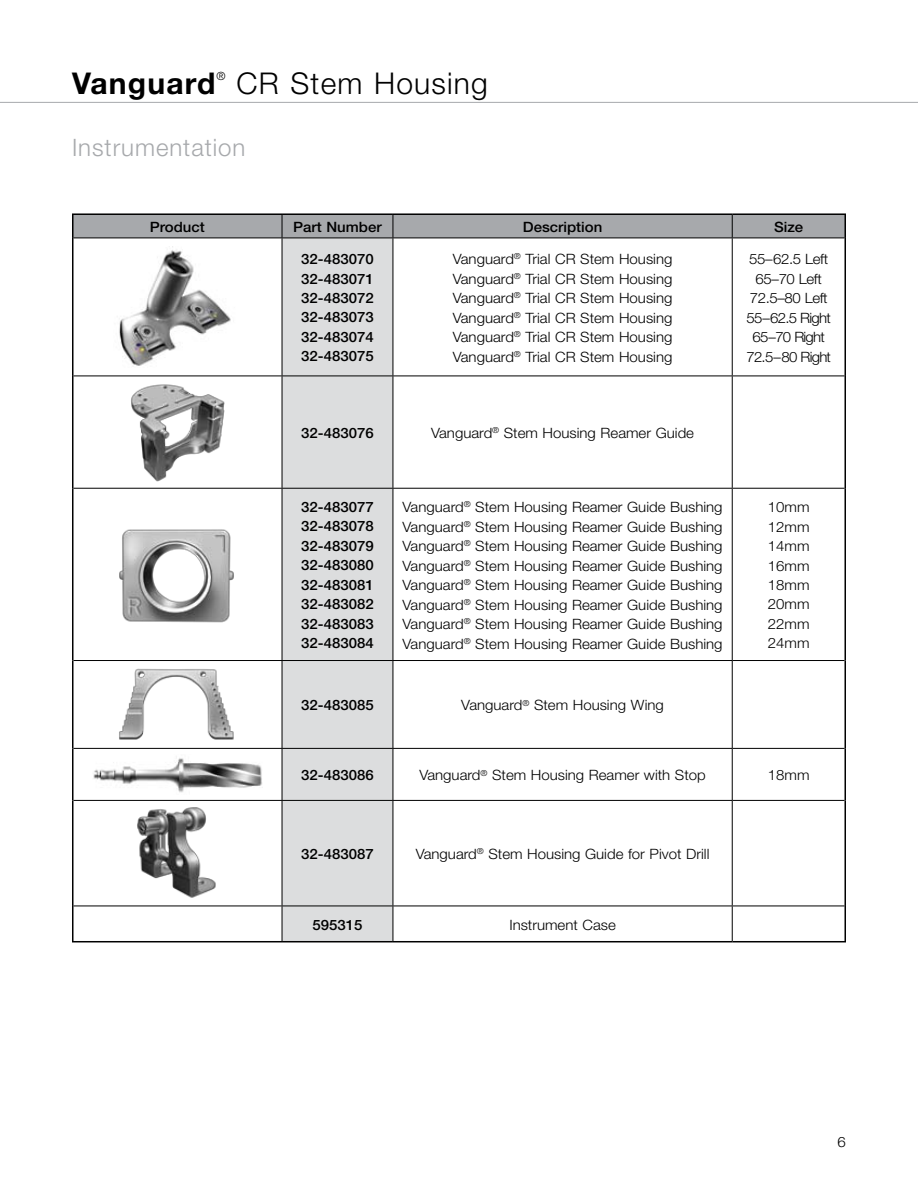
<style>
.page{position:relative;width:918px;height:1188px;background:#fff}
.page>*{position:absolute;margin:0;border:0;box-sizing:border-box;transform-origin:0 0}
.t1{font:300 30px "Helvetica Neue";letter-spacing:.04em;color:#000}
.t2{font:700 30px "Helvetica Neue";letter-spacing:.04em;color:#000}
.t3{font:300 24px "Helvetica Neue";letter-spacing:.04em;color:#a7a9ac}
.t4{font:300 14.25px/19.5px "Helvetica Neue";color:#000;text-align:justify;scale:1.05 1}
.t5{font:500 14.25px/19.5px "Helvetica Neue";color:#000;text-align:justify;scale:1.05 1}
.t6{font:300 14.25px/19.5px "Helvetica Neue";letter-spacing:-.05em;color:#000;text-align:center;scale:1.05 1}
.t7{font:300 11.4px "Helvetica Neue";color:#000}
</style>
<div class="page">
<div style="left:283px;top:239px;width:110px;height:702px;background:#dcddde"></div>
<hr style="left:72px;top:213px;width:210px;height:2px;background:#000">
<hr style="left:72px;top:215px;width:2px;height:23px;background:#000">
<hr style="left:282px;top:213px;width:111px;height:2px;background:#000">
<hr style="left:393px;top:213px;width:339px;height:2px;background:#000">
<hr style="left:732px;top:213px;width:114px;height:2px;background:#000">
<hr style="left:844px;top:215px;width:2px;height:23px;background:#000">
<svg style="left:73px;top:214px;width:772px;height:24px;background:#9b9c9f"></svg>
<hr style="left:74px;top:238px;width:208px;height:1px;background:#000">
<hr style="left:282px;top:238px;width:111px;height:1px;background:#000">
<hr style="left:393px;top:238px;width:339px;height:1px;background:#000">
<hr style="left:732px;top:238px;width:113px;height:1px;background:#000">
<hr style="left:72px;top:238px;width:2px;height:138px;background:#000">
<hr style="left:844px;top:238px;width:2px;height:138px;background:#000">
<hr style="left:72px;top:376px;width:2px;height:112px;background:#000">
<hr style="left:844px;top:376px;width:2px;height:112px;background:#000">
<hr style="left:72px;top:488px;width:2px;height:173px;background:#000">
<hr style="left:844px;top:488px;width:2px;height:173px;background:#000">
<hr style="left:72px;top:661px;width:2px;height:87px;background:#000">
<hr style="left:844px;top:661px;width:2px;height:87px;background:#000">
<hr style="left:72px;top:748px;width:2px;height:52px;background:#000">
<hr style="left:844px;top:748px;width:2px;height:52px;background:#000">
<hr style="left:72px;top:800px;width:2px;height:106px;background:#000">
<hr style="left:844px;top:800px;width:2px;height:106px;background:#000">
<hr style="left:72px;top:906px;width:2px;height:35px;background:#000">
<hr style="left:844px;top:906px;width:2px;height:35px;background:#000">
<hr style="left:282px;top:238px;width:1px;height:138px;background:#000">
<hr style="left:393px;top:238px;width:1px;height:138px;background:#000">
<hr style="left:732px;top:238px;width:1px;height:138px;background:#000">
<hr style="left:74px;top:376px;width:208px;height:1px;background:#000">
<hr style="left:282px;top:376px;width:111px;height:1px;background:#000">
<hr style="left:282px;top:376px;width:1px;height:112px;background:#000">
<hr style="left:393px;top:376px;width:339px;height:1px;background:#000">
<hr style="left:393px;top:376px;width:1px;height:112px;background:#000">
<hr style="left:732px;top:376px;width:113px;height:1px;background:#000">
<hr style="left:732px;top:376px;width:1px;height:112px;background:#000">
<hr style="left:74px;top:488px;width:208px;height:1px;background:#000">
<hr style="left:282px;top:488px;width:111px;height:1px;background:#000">
<hr style="left:282px;top:489px;width:1px;height:171px;background:#000">
<hr style="left:393px;top:488px;width:339px;height:1px;background:#000">
<hr style="left:393px;top:489px;width:1px;height:171px;background:#000">
<hr style="left:732px;top:488px;width:113px;height:1px;background:#000">
<hr style="left:732px;top:489px;width:1px;height:171px;background:#000">
<hr style="left:74px;top:660px;width:208px;height:1px;background:#000">
<hr style="left:282px;top:660px;width:111px;height:1px;background:#000">
<hr style="left:282px;top:661px;width:1px;height:87px;background:#000">
<hr style="left:393px;top:660px;width:339px;height:1px;background:#000">
<hr style="left:393px;top:661px;width:1px;height:87px;background:#000">
<hr style="left:732px;top:660px;width:113px;height:1px;background:#000">
<hr style="left:732px;top:661px;width:1px;height:87px;background:#000">
<hr style="left:74px;top:748px;width:208px;height:1px;background:#000">
<hr style="left:282px;top:748px;width:111px;height:1px;background:#000">
<hr style="left:282px;top:749px;width:1px;height:51px;background:#000">
<hr style="left:393px;top:748px;width:339px;height:1px;background:#000">
<hr style="left:393px;top:749px;width:1px;height:51px;background:#000">
<hr style="left:732px;top:748px;width:113px;height:1px;background:#000">
<hr style="left:732px;top:749px;width:1px;height:51px;background:#000">
<hr style="left:74px;top:800px;width:208px;height:1px;background:#000">
<hr style="left:282px;top:800px;width:111px;height:1px;background:#000">
<hr style="left:282px;top:801px;width:1px;height:105px;background:#000">
<hr style="left:393px;top:800px;width:339px;height:1px;background:#000">
<hr style="left:393px;top:801px;width:1px;height:105px;background:#000">
<hr style="left:732px;top:800px;width:113px;height:1px;background:#000">
<hr style="left:732px;top:801px;width:1px;height:105px;background:#000">
<hr style="left:74px;top:906px;width:208px;height:1px;background:#000">
<hr style="left:282px;top:906px;width:111px;height:1px;background:#000">
<hr style="left:282px;top:906px;width:1px;height:35px;background:#000">
<hr style="left:393px;top:906px;width:339px;height:1px;background:#000">
<hr style="left:393px;top:906px;width:1px;height:35px;background:#000">
<hr style="left:732px;top:906px;width:113px;height:1px;background:#000">
<hr style="left:732px;top:906px;width:1px;height:35px;background:#000">
<hr style="left:72px;top:941px;width:210px;height:1px;background:#000">
<hr style="left:282px;top:941px;width:111px;height:1px;background:#000">
<hr style="left:393px;top:941px;width:339px;height:1px;background:#000">
<hr style="left:732px;top:941px;width:114px;height:1px;background:#000">
<img style="left:119px;top:246px;width:112px;height:120px">
<img style="left:131px;top:384px;width:94px;height:98px">
<img style="left:119px;top:529px;width:115px;height:94px">
<img style="left:119px;top:668px;width:115px;height:72px">
<img style="left:93px;top:758px;width:169px;height:35px">
<img style="left:137px;top:807px;width:79px;height:91px">
<hr style="left:0;top:102px;width:918px;height:1px;background:#a7a9ac">
<h1 class="t2" style="left:72px;top:65px;width:145px">Vanguard</h1>
<p class="t7" style="left:217px;top:69px;width:11px">®</p>
<h1 class="t1" style="left:237px;top:65px;width:253px">CR Stem Housing</h1>
<h2 class="t3" style="left:72px;top:133px;width:175px">Instrumentation</h2>
<p class="t5" style="left:150px;top:217px;width:54px">Product</p>
<p class="t5" style="left:293px;top:217px;width:86px">Part Number</p>
<p class="t5" style="left:523px;top:217px;width:77px">Description</p>
<p class="t5" style="left:774px;top:217px;width:29px">Size</p>
<p class="t5" style="left:301px;top:249px;width:71px">32-483070<br>32-483071<br>32-483072<br>32-483073<br>32-483074<br>32-483075</p>
<p class="t4" style="left:453px;top:249px;width:211px">Vanguard<sup>®</sup> Trial CR Stem Housing Vanguard<sup>®</sup> Trial CR Stem Housing Vanguard<sup>®</sup> Trial CR Stem Housing Vanguard<sup>®</sup> Trial CR Stem Housing Vanguard<sup>®</sup> Trial CR Stem Housing Vanguard<sup>®</sup> Trial CR Stem Housing</p>
<p class="t6" style="left:746px;top:249px;width:82px">55–62.5 Left<br>65–70 Left<br>72.5–80 Left<br>55–62.5 Right<br>65–70 Right<br>72.5–80 Right</p>
<p class="t5" style="left:301px;top:423px;width:71px">32-483076</p>
<p class="t4" style="left:431px;top:423px;width:252px">Vanguard<sup>®</sup> Stem Housing Reamer Guide</p>
<p class="t5" style="left:301px;top:497px;width:71px">32-483077<br>32-483078<br>32-483079<br>32-483080<br>32-483081<br>32-483082<br>32-483083<br>32-483084</p>
<p class="t4" style="left:403px;top:497px;width:306px">Vanguard<sup>®</sup> Stem Housing Reamer Guide Bushing Vanguard<sup>®</sup> Stem Housing Reamer Guide Bushing Vanguard<sup>®</sup> Stem Housing Reamer Guide Bushing Vanguard<sup>®</sup> Stem Housing Reamer Guide Bushing Vanguard<sup>®</sup> Stem Housing Reamer Guide Bushing Vanguard<sup>®</sup> Stem Housing Reamer Guide Bushing Vanguard<sup>®</sup> Stem Housing Reamer Guide Bushing Vanguard<sup>®</sup> Stem Housing Reamer Guide Bushing</p>
<p class="t4" style="left:768px;top:497px;width:41px">10mm 12mm 14mm 16mm 18mm 20mm 22mm 24mm</p>
<p class="t5" style="left:301px;top:695px;width:71px">32-483085</p>
<p class="t4" style="left:461px;top:695px;width:194px">Vanguard<sup>®</sup> Stem Housing Wing</p>
<p class="t5" style="left:301px;top:765px;width:71px">32-483086</p>
<p class="t4" style="left:419px;top:765px;width:274px">Vanguard<sup>®</sup> Stem Housing Reamer with Stop</p>
<p class="t4" style="left:768px;top:765px;width:41px">18mm</p>
<p class="t5" style="left:301px;top:844px;width:71px">32-483087</p>
<p class="t4" style="left:416px;top:844px;width:281px">Vanguard<sup>®</sup> Stem Housing Guide for Pivot Drill</p>
<p class="t5" style="left:312px;top:915px;width:49px">595315</p>
<p class="t4" style="left:509px;top:915px;width:103px">Instrument Case</p>
<p class="t4" style="left:838px;top:1132px;width:9px">6</p>
</div>
